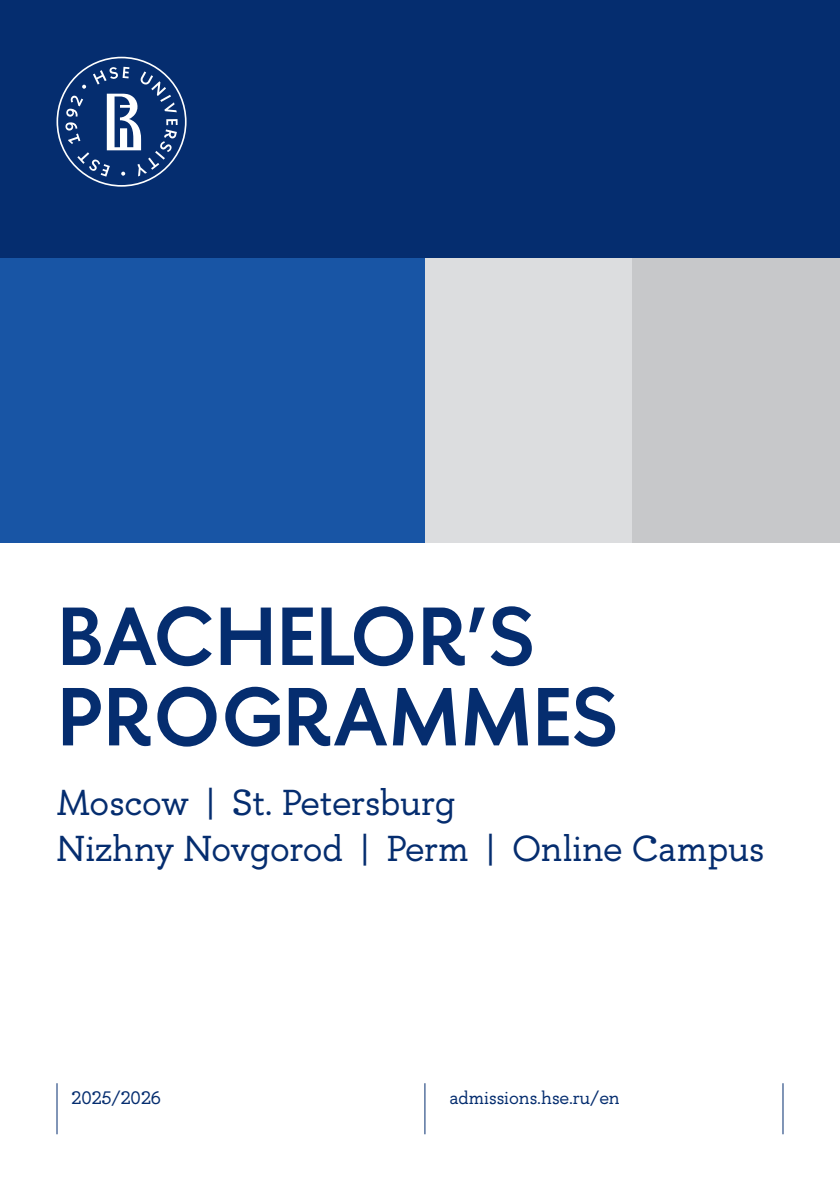
<style>
.page{position:relative;width:840px;height:1191px;background:#fff}
.page>*{position:absolute;margin:0;border:0;box-sizing:border-box;transform-origin:0 0}
.t1{font:600 82px/80.4px "HSE Sans";color:#052d6f}
.t2{font:36px "HSE Slab";color:#052d6f}
.текст{font:18px "HSE Slab";color:#052d6f}
</style>
<div class="page">
<div style="left:0;top:257px;width:425px;height:286px;background:#1855a5"></div>
<div style="left:425px;top:257px;width:207px;height:286px;background:#dcdddf"></div>
<div style="left:632px;top:257px;width:207px;height:286px;background:#c7c8ca"></div>
<div style="left:0;top:0;width:839px;height:257px;background:#052d6f"></div>
<hr style="left:782px;top:1083px;width:1px;height:51px;background:#052d6f">
<hr style="left:56px;top:1083px;width:1px;height:51px;background:#052d6f">
<hr style="left:424px;top:1083px;width:1px;height:51px;background:#052d6f">
<svg style="left:56px;top:57px;width:130px;height:130px"></svg>
<p class="t1" style="left:57px;top:597px;width:561px">BACHELOR’S<br>PROGRAMMES</p>
<p class="t2" style="left:56px;top:780px;width:400px">Moscow | St. Petersburg</p>
<p class="t2" style="left:56px;top:826px;width:708px">Nizhny Novgorod | Perm | Online Campus</p>
<p class="текст" style="left:71px;top:1086px;width:91px">2025/2026</p>
<p class="текст" style="left:449px;top:1086px;width:172px">admissions.hse.ru/en</p>
</div>
